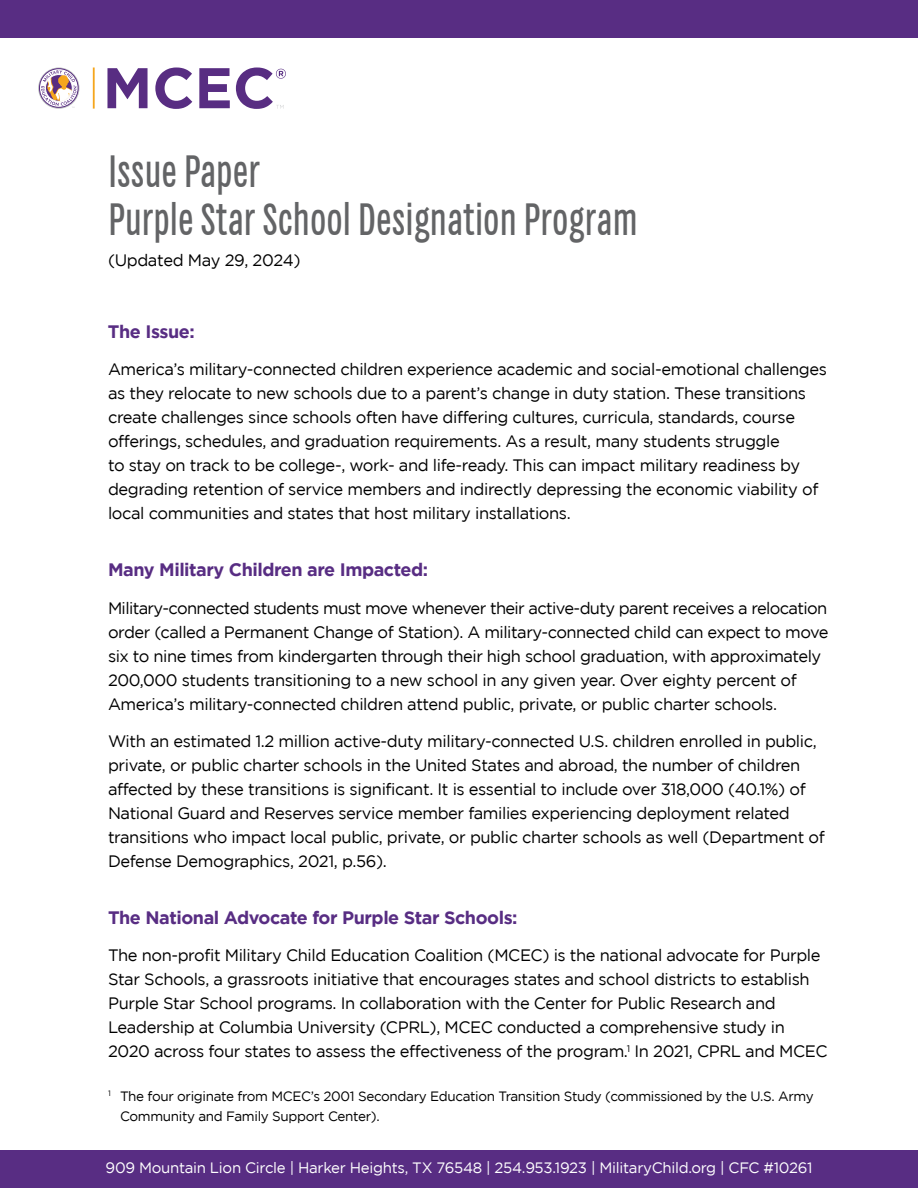
<style>
.page{position:relative;width:918px;height:1188px;background:#fff}
.page>*{position:absolute;margin:0;border:0;box-sizing:border-box;transform-origin:0 0}
.t1{font:45px/48px "Chartwell Bars";color:#636466}
.t2{font:700 18px "Gotham";letter-spacing:-.025em;color:#582d83}
.t3{font:16.5px/24px "Gotham";letter-spacing:-.025em;color:#000}
.t4{font:15px "Gotham";letter-spacing:-.02em;color:#fff}
.t5{font:13.5px/19.6px "Gotham";letter-spacing:-.025em;color:#000}
</style>
<div class="page">
<div style="left:0;top:0;width:918px;height:38px;background:#582d83"></div>
<div style="left:0;top:1150px;width:918px;height:38px;background:#582d83"></div>
<svg style="left:107px;top:68px;width:41px;height:40px"></svg>
<svg style="left:155px;top:68px;width:37px;height:41px"></svg>
<svg style="left:199px;top:68px;width:31px;height:40px"></svg>
<hr style="left:93px;top:68px;width:2px;height:41px;background:#f5a61d">
<svg style="left:38px;top:68px;width:41px;height:41px"></svg>
<svg style="left:39px;top:68px;width:40px;height:40px"></svg>
<svg style="left:40px;top:69px;width:38px;height:38px"></svg>
<svg style="left:41px;top:70px;width:36px;height:38px"></svg>
<svg style="left:236px;top:68px;width:50px;height:41px"></svg>
<h1 class="t1" style="left:108px;top:146px;width:531px">Issue Paper<br>Purple Star School Designation Program</h1>
<p class="t3" style="left:108px;top:248px;width:194px">(Updated May 29, 2024)</p>
<p class="t2" style="left:108px;top:321px;width:88px">The Issue:</p>
<p class="t3" style="left:108px;top:357px;width:721px">America’s military-connected children experience academic and social-emotional challenges as they relocate to new schools due to a parent’s change in duty station. These transitions create challenges since schools often have differing cultures, curricula, standards, course offerings, schedules, and graduation requirements. As a result, many students struggle<br>to stay on track to be college-, work- and life-ready. This can impact military readiness by degrading retention of service members and indirectly depressing the economic viability of local communities and states that host military installations.</p>
<p class="t2" style="left:108px;top:559px;width:322px">Many Military Children are Impacted:</p>
<p class="t3" style="left:108px;top:595px;width:722px">Military-connected students must move whenever their active-duty parent receives a relocation order (called a Permanent Change of Station). A military-connected child can expect to move six to nine times from kindergarten through their high school graduation, with approximately 200,000 students transitioning to a new school in any given year. Over eighty percent of America’s military-connected children attend public, private, or public charter schools.</p>
<p class="t3" style="left:108px;top:729px;width:718px">With an estimated 1.2 million active-duty military-connected U.S. children enrolled in public, private, or public charter schools in the United States and abroad, the number of children affected by these transitions is significant. It is essential to include over 318,000 (40.1%) of National Guard and Reserves service member families experiencing deployment related transitions who impact local public, private, or public charter schools as well (Department of Defense Demographics, 2021, p.56).</p>
<p class="t2" style="left:108px;top:907px;width:411px">The National Advocate for Purple Star Schools:</p>
<p class="t3" style="left:108px;top:943px;width:721px">The non-profit Military Child Education Coalition (MCEC) is the national advocate for Purple Star Schools, a grassroots initiative that encourages states and school districts to establish Purple Star School programs. In collaboration with the Center for Public Research and Leadership at Columbia University (CPRL), MCEC conducted a comprehensive study in 2020 across four states to assess the effectiveness of the program.<sup>1</sup> In 2021, CPRL and MCEC</p>
<p class="t5" style="left:120px;top:1086px;width:695px;text-indent:-12px"><sup>1</sup> The four originate from MCEC’s 2001 Secondary Education Transition Study (commissioned by the U.S. Army<br>Community and Family Support Center).</p>
<p class="t4" style="left:106px;top:1159px;width:708px">909 Mountain Lion Circle | Harker Heights, TX 76548 | 254.953.1923 | MilitaryChild.org | CFC #10261</p>
</div>
